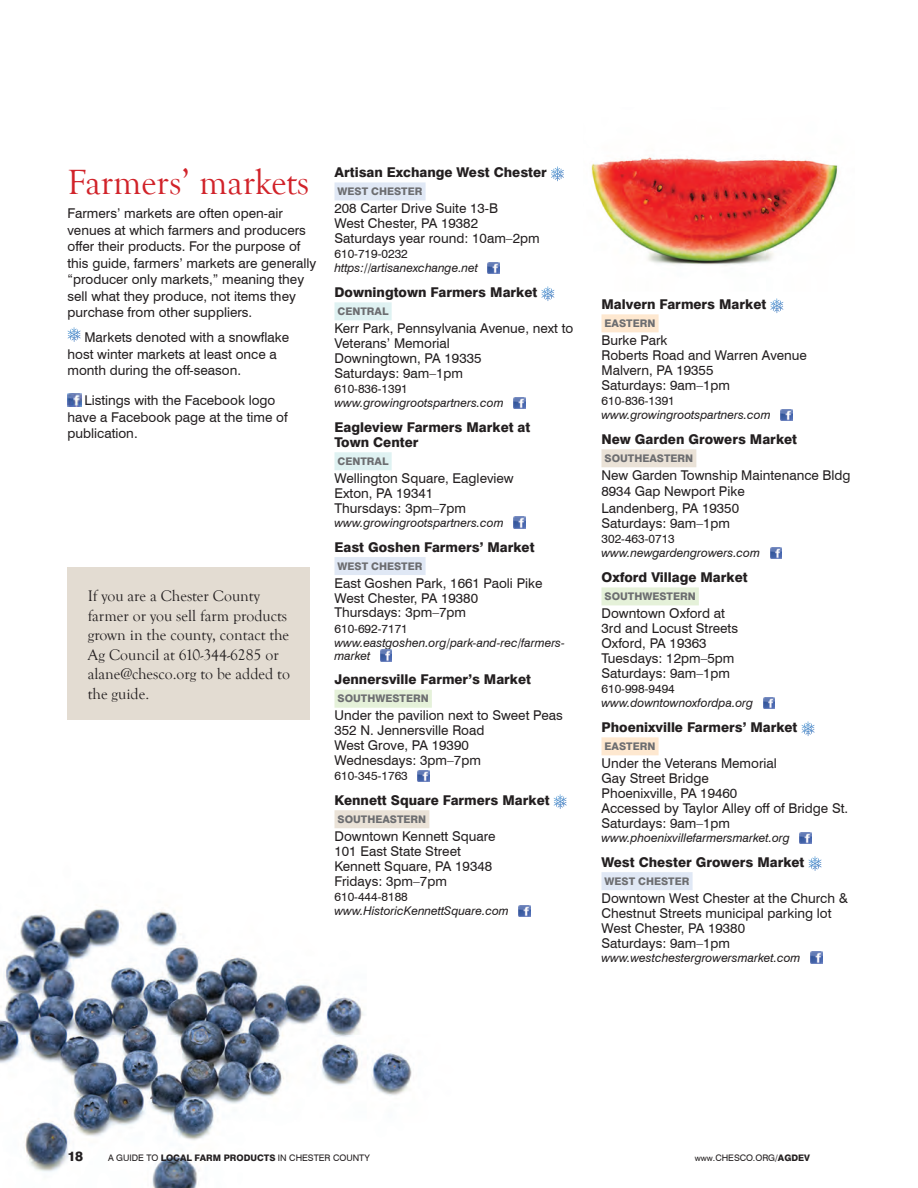
<style>
.page{position:relative;width:918px;height:1188px;background:#fff}
.page>*{position:absolute;margin:0;border:0;box-sizing:border-box;transform-origin:0 0}
.D-_list_title_2{font:36px "Goudy Old Style T";color:#d1232a}
.pc-Body_text{font:15.75px/19.5px "Goudy Old Style T";color:#231f20}
.D-_List-_address__ho{font:13.5px/15px "Swiss 721 BT";color:#231f20}
.D-_List-_Body_text{font:13.5px/16.5px "Swiss 721 BT";color:#231f20}
.D-_Listing_vendor_na{font:800 13.5px/15px "Swiss 721 BT";color:#231f20}
.D-_listing_web_etc{font:italic 12px/12.8px "Swiss 721 BT";color:#231f20}
.D-_listing_phone{font:12px "Swiss 721 BT";color:#231f20}
.D-_Listing_map_area{font:800 10.5px "Swiss 721 BT";color:#6c6d70}
.t1{font:9px "Swiss 721 BT";color:#231f20}
.s1{font-weight:800}
.s2{font-size:8.25px}
</style>
<div class="page">
<img style="left:0;top:909px;width:412px;height:279px">
<div style="left:334px;top:182px;width:92px;height:18px;background:#e0e8f5"></div>
<div style="left:334px;top:302px;width:58px;height:18px;background:#dff2f2"></div>
<div style="left:334px;top:452px;width:58px;height:18px;background:#dff2f2"></div>
<div style="left:334px;top:557px;width:92px;height:18px;background:#e0e8f5"></div>
<div style="left:334px;top:690px;width:98px;height:18px;background:#e5f1d9"></div>
<div style="left:334px;top:810px;width:95px;height:18px;background:#eae2d7"></div>
<svg style="left:551px;top:166px;width:13px;height:15px"></svg>
<svg style="left:488px;top:262px;width:12px;height:12px"></svg>
<svg style="left:541px;top:286px;width:13px;height:15px"></svg>
<svg style="left:514px;top:397px;width:11px;height:12px"></svg>
<svg style="left:514px;top:517px;width:11px;height:12px"></svg>
<svg style="left:380px;top:650px;width:12px;height:11px"></svg>
<svg style="left:418px;top:770px;width:11px;height:12px"></svg>
<svg style="left:554px;top:794px;width:13px;height:15px"></svg>
<svg style="left:519px;top:905px;width:11px;height:12px"></svg>
<div style="left:602px;top:314px;width:57px;height:18px;background:#fee8d0"></div>
<div style="left:602px;top:449px;width:94px;height:18px;background:#eae2d7"></div>
<div style="left:602px;top:587px;width:97px;height:18px;background:#e5f1d9"></div>
<div style="left:602px;top:737px;width:57px;height:18px;background:#fee8d0"></div>
<div style="left:602px;top:872px;width:91px;height:18px;background:#e0e8f5"></div>
<svg style="left:770px;top:298px;width:13px;height:15px"></svg>
<svg style="left:781px;top:409px;width:11px;height:12px"></svg>
<svg style="left:770px;top:547px;width:12px;height:12px"></svg>
<svg style="left:763px;top:697px;width:12px;height:12px"></svg>
<svg style="left:802px;top:721px;width:13px;height:15px"></svg>
<svg style="left:800px;top:832px;width:11px;height:12px"></svg>
<svg style="left:809px;top:856px;width:13px;height:15px"></svg>
<svg style="left:810px;top:952px;width:12px;height:11px"></svg>
<img style="left:591px;top:157px;width:247px;height:108px">
<svg style="left:68px;top:327px;width:13px;height:15px"></svg>
<img style="left:68px;top:393px;width:13px;height:14px">
<div style="left:68px;top:567px;width:242px;height:152px;background:#e3dcd2"></div>
<p class="D-_list_title_2" style="left:68px;top:163px;width:243px">Farmers’ markets</p>
<p class="D-_List-_Body_text" style="left:68px;top:205px;width:251px">Farmers’ markets are often open-air venues at which farmers and producers offer their products. For the purpose of this guide, farmers’ markets are generally “producer only markets,” meaning they sell what they produce, not items they purchase from other suppliers.</p>
<p class="D-_List-_Body_text" style="left:68px;top:329px;width:223px;text-indent:17px">Markets denoted with a snowflake host winter markets at least once a month during the off-season.</p>
<p class="D-_List-_Body_text" style="left:68px;top:392px;width:222px;text-indent:17px">Listings with the Facebook logo have a Facebook page at the time of publication.</p>
<p class="pc-Body_text" style="left:88px;top:587px;width:204px">If you are a Chester County farmer or you sell farm products grown in the county, contact the<br>Ag Council at 610-344-6285 or alane@chesco.org to be added to the guide.</p>
<p class="D-_Listing_vendor_na" style="left:334px;top:165px;width:214px">Artisan Exchange West Chester</p>
<p class="D-_Listing_map_area" style="left:338px;top:185px;width:86px">WEST CHESTER</p>
<p class="D-_List-_address__ho" style="left:334px;top:200px;width:207px">208 Carter Drive Suite 13-B<br>West Chester, PA 19382<br>Saturdays year round: 10am–2pm</p>
<p class="D-_listing_phone" style="left:334px;top:246px;width:75px">610-719-0232</p>
<p class="D-_listing_web_etc" style="left:334px;top:262px;width:145px">https://artisanexchange.net</p>
<p class="D-_Listing_vendor_na" style="left:334px;top:285px;width:204px">Downingtown Farmers Market</p>
<p class="D-_Listing_map_area" style="left:338px;top:305px;width:52px">CENTRAL</p>
<p class="D-_List-_address__ho" style="left:334px;top:320px;width:240px">Kerr Park, Pennsylvania Avenue, next to<br>Veterans’ Memorial<br>Downingtown, PA 19335<br>Saturdays: 9am–1pm</p>
<p class="D-_listing_phone" style="left:334px;top:381px;width:75px">610-836-1391</p>
<p class="D-_listing_web_etc" style="left:334px;top:397px;width:171px">www.growingrootspartners.com</p>
<p class="D-_Listing_vendor_na" style="left:334px;top:420px;width:197px">Eagleview Farmers Market at<br>Town Center</p>
<p class="D-_Listing_map_area" style="left:338px;top:455px;width:52px">CENTRAL</p>
<p class="D-_List-_address__ho" style="left:334px;top:470px;width:181px">Wellington Square, Eagleview<br>Exton, PA 19341<br>Thursdays: 3pm–7pm</p>
<p class="D-_listing_web_etc" style="left:334px;top:516px;width:171px">www.growingrootspartners.com</p>
<p class="D-_Listing_vendor_na" style="left:334px;top:539px;width:202px">East Goshen Farmers’ Market</p>
<p class="D-_Listing_map_area" style="left:338px;top:560px;width:86px">WEST CHESTER</p>
<p class="D-_List-_address__ho" style="left:334px;top:575px;width:210px">East Goshen Park, 1661 Paoli Pike<br>West Chester, PA 19380<br>Thursdays: 3pm–7pm</p>
<p class="D-_listing_phone" style="left:334px;top:621px;width:75px">610-692-7171</p>
<p class="D-_listing_web_etc" style="left:334px;top:636px;width:232px">www.eastgoshen.org/park-and-rec/farmers&shy;market</p>
<p class="D-_Listing_vendor_na" style="left:334px;top:672px;width:198px">Jennersville Farmer’s Market</p>
<p class="D-_Listing_map_area" style="left:338px;top:692px;width:93px">SOUTHWESTERN</p>
<p class="D-_List-_address__ho" style="left:334px;top:708px;width:230px">Under the pavilion next to Sweet Peas<br>352 N. Jennersville Road<br>West Grove, PA 19390<br>Wednesdays: 3pm–7pm</p>
<p class="D-_listing_phone" style="left:334px;top:769px;width:75px">610-345-1763</p>
<p class="D-_Listing_vendor_na" style="left:334px;top:793px;width:217px">Kennett Square Farmers Market</p>
<p class="D-_Listing_map_area" style="left:338px;top:813px;width:90px">SOUTHEASTERN</p>
<p class="D-_List-_address__ho" style="left:334px;top:828px;width:163px">Downtown Kennett Square<br>101 East State Street<br>Kennett Square, PA 19348<br>Fridays: 3pm–7pm</p>
<p class="D-_listing_phone" style="left:334px;top:889px;width:75px">610-444-8188</p>
<p class="D-_listing_web_etc" style="left:334px;top:904px;width:176px">www.HistoricKennettSquare.com</p>
<p class="D-_Listing_vendor_na" style="left:602px;top:297px;width:166px">Malvern Farmers Market</p>
<p class="D-_Listing_map_area" style="left:605px;top:317px;width:52px">EASTERN</p>
<p class="D-_List-_address__ho" style="left:602px;top:332px;width:207px">Burke Park<br>Roberts Road and Warren Avenue<br>Malvern, PA 19355<br>Saturdays: 9am–1pm</p>
<p class="D-_listing_phone" style="left:602px;top:393px;width:75px">610-836-1391</p>
<p class="D-_listing_web_etc" style="left:602px;top:409px;width:171px">www.growingrootspartners.com</p>
<p class="D-_Listing_vendor_na" style="left:602px;top:432px;width:197px">New Garden Growers Market</p>
<p class="D-_Listing_map_area" style="left:605px;top:452px;width:90px">SOUTHEASTERN</p>
<p class="D-_List-_address__ho" style="left:602px;top:467px;width:251px">New Garden Township Maintenance Bldg</p>
<p class="D-_List-_address__ho" style="left:602px;top:484px;width:145px">8934 Gap Newport Pike</p>
<p class="D-_List-_address__ho" style="left:602px;top:501px;width:139px">Landenberg, PA 19350<br>Saturdays: 9am–1pm</p>
<p class="D-_listing_phone" style="left:602px;top:532px;width:75px">302-463-0713</p>
<p class="D-_listing_web_etc" style="left:602px;top:547px;width:160px">www.newgardengrowers.com</p>
<p class="D-_Listing_vendor_na" style="left:602px;top:570px;width:148px">Oxford Village Market</p>
<p class="D-_Listing_map_area" style="left:605px;top:590px;width:93px">SOUTHWESTERN</p>
<p class="D-_List-_address__ho" style="left:602px;top:605px;width:138px">Downtown Oxford at<br>3rd and Locust Streets<br>Oxford, PA 19363<br>Tuesdays: 12pm–5pm<br>Saturdays: 9am–1pm</p>
<p class="D-_listing_phone" style="left:602px;top:681px;width:75px">610-998-9494</p>
<p class="D-_listing_web_etc" style="left:602px;top:697px;width:153px">www.downtownoxfordpa.org</p>
<p class="D-_Listing_vendor_na" style="left:602px;top:720px;width:197px">Phoenixville Farmers’ Market</p>
<p class="D-_Listing_map_area" style="left:605px;top:740px;width:52px">EASTERN</p>
<p class="D-_List-_address__ho" style="left:602px;top:755px;width:248px">Under the Veterans Memorial<br>Gay Street Bridge<br>Phoenixville, PA 19460<br>Accessed by Taylor Alley off of Bridge St.<br>Saturdays: 9am–1pm</p>
<p class="D-_listing_web_etc" style="left:602px;top:831px;width:190px">www.phoenixvillefarmersmarket.org</p>
<p class="D-_Listing_vendor_na" style="left:602px;top:854px;width:204px">West Chester Growers Market</p>
<p class="D-_Listing_map_area" style="left:605px;top:875px;width:86px">WEST CHESTER</p>
<p class="D-_List-_address__ho" style="left:602px;top:890px;width:248px">Downtown West Chester at the Church &amp;<br>Chestnut Streets municipal parking lot<br>West Chester, PA 19380<br>Saturdays: 9am–1pm</p>
<p class="D-_listing_web_etc" style="left:602px;top:951px;width:201px">www.westchestergrowersmarket.com</p>
<p class="D-_Listing_vendor_na" style="left:68px;top:1149px;width:17px">18</p>
<p class="t1" style="left:108px;top:1152px;width:263px">A GUIDE TO <span class="s1">LOCAL FARM PRODUCTS</span> IN CHESTER COUNTY</p>
<p class="t1" style="left:695px;top:1152px;width:117px"><span class="s2">www</span>.CHESCO.ORG/<span class="s1">AGDEV</span></p>
</div>
